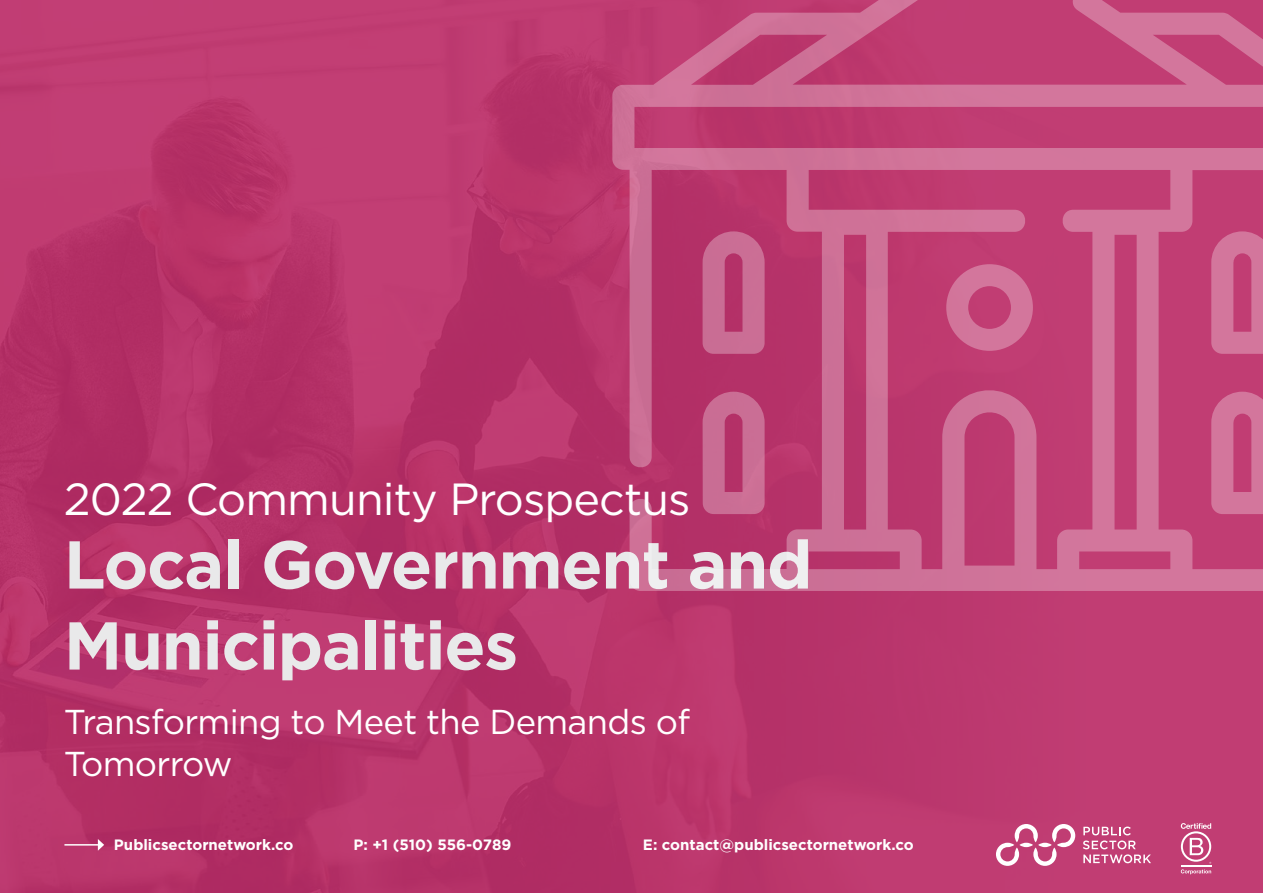
<style>
.page{position:relative;width:1263px;height:893px;background:#fff}
.page>*{position:absolute;margin:0;border:0;box-sizing:border-box;transform-origin:0 0}
.t1{font:700 67.5px/81px "Gotham";letter-spacing:-.02em;color:#e9e9ea}
.t2{font:45px "Gotham";letter-spacing:-.02em;color:#fff}
.t3{font:34.5px/41.4px "Gotham";letter-spacing:-.02em;color:#fff}
.t4{font:700 15px "Gotham";color:#fff}
</style>
<div class="page">
<div style="left:1085px;top:591px;width:178px;height:302px;background:#c13d73"></div>
<img style="left:0;top:0;width:1085px;height:893px">
<svg style="left:1181px;top:823px;width:30px;height:51px"></svg>
<svg style="left:996px;top:824px;width:79px;height:42px"></svg>
<svg style="left:1083px;top:827px;width:68px;height:36px;background:#cf6993"></svg>
<hr style="left:64px;top:844px;width:35px;height:2px;background:#fff">
<svg style="left:98px;top:839px;width:6px;height:12px"></svg>
<svg style="left:612px;top:0;width:651px;height:591px;background:#c34c7c"></svg>
<svg style="left:946px;top:264px;width:87px;height:87px;background:#cb5e8a"></svg>
<svg style="left:1211px;top:231px;width:52px;height:123px;background:#ce6690"></svg>
<svg style="left:1211px;top:392px;width:52px;height:122px;background:#ce6691"></svg>
<svg style="left:702px;top:231px;width:63px;height:123px;background:#c45d89"></svg>
<svg style="left:702px;top:392px;width:63px;height:122px;background:#c45e89"></svg>
<h2 class="t2" style="left:64px;top:470px;width:628px">2022 Community Prospectus</h2>
<h1 class="t1" style="left:64px;top:524px;width:750px">Local Government and<br>Municipalities</h1>
<h3 class="t3" style="left:64px;top:701px;width:628px">Transforming to Meet the Demands of<br>Tomorrow</h3>
<p class="t4" style="left:114px;top:834px;width:181px">Publicsectornetwork.co</p>
<p class="t4" style="left:353px;top:834px;width:159px">P: +1 (510) 556-0789</p>
<p class="t4" style="left:643px;top:834px;width:272px">E: contact@publicsectornetwork.co</p>
</div>
